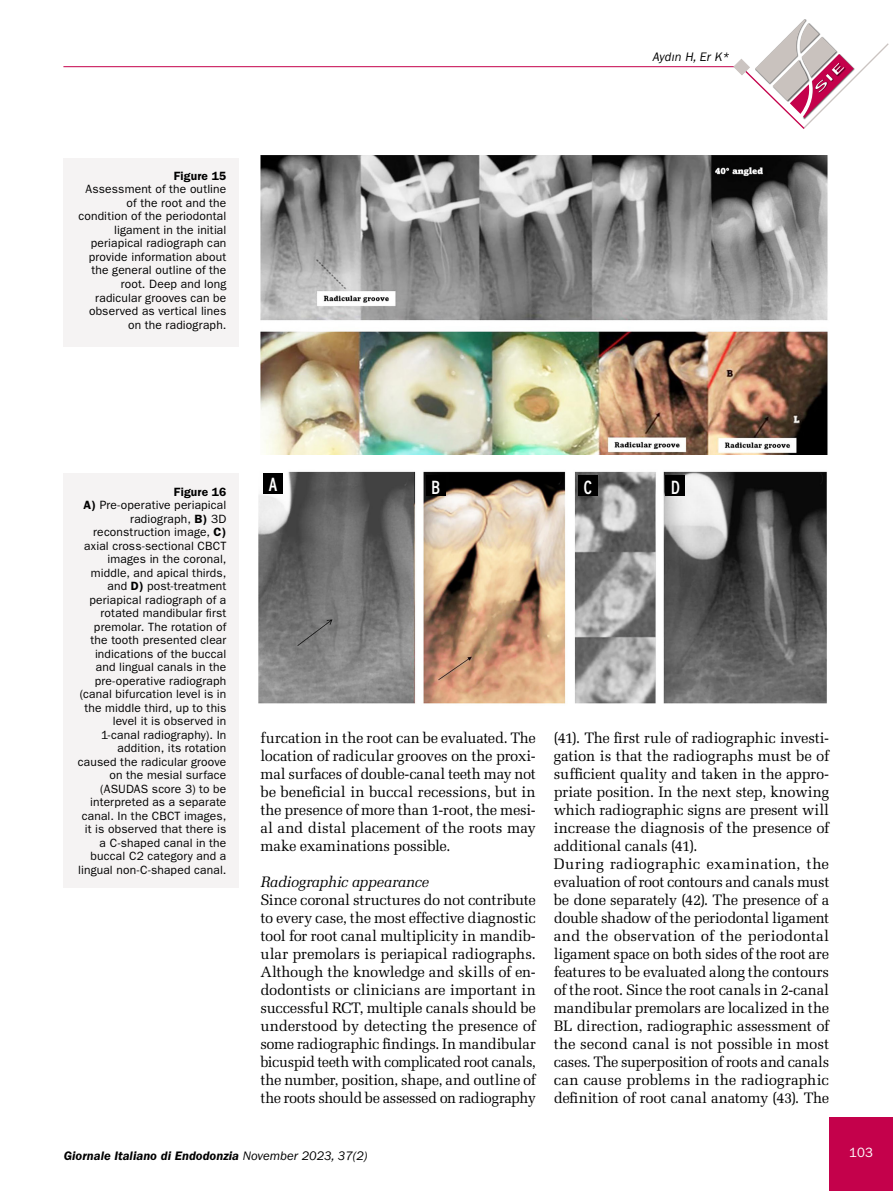
<style>
.page{position:relative;width:893px;height:1191px;background:#fff}
.page>*{position:absolute;margin:0;border:0;box-sizing:border-box;transform-origin:0 0}
._004_TES{font:condensed 18.9px "Interstate";color:#fff}
._004_TES-2{font:15.15px/18px "Melior LT Std";letter-spacing:-.015em;color:#000;text-align:justify}
._004_TES-3{font:italic 15.15px "Melior LT Std";letter-spacing:-.02em;color:#000}
.t1{font:13.5px "ITC Franklin Gothic Std";color:#fff}
.t2{font:italic 600 12.75px "ITC Franklin Gothic Std";color:#000}
.t3{font:italic 12.75px "ITC Franklin Gothic Std";letter-spacing:.01em;color:#000}
._010_DIDA{font:12px/13.5px "ITC Franklin Gothic Std";letter-spacing:.015em;color:#000;text-align:right}
._010_DIDA-2{font:600 12px "ITC Franklin Gothic Std";letter-spacing:.015em;color:#000}
.s1{font-family:"Franklin Gothic";font-weight:600}
.s2{font-weight:400}
</style>
<div class="page">
<div style="left:829px;top:1118px;width:64px;height:73px;background:#c4014b"></div>
<hr style="left:63px;top:66px;width:678px;height:1px;background:#c4014b">
<svg style="left:734px;top:19px;width:155px;height:110px"></svg>
<img style="left:260px;top:155px;width:568px;height:300px">
<img style="left:258px;top:471px;width:569px;height:233px">
<div style="left:64px;top:158px;width:175px;height:189px;background:#f5f3f3"></div>
<div style="left:64px;top:473px;width:175px;height:414px;background:#f5f3f3"></div>
<div style="left:264px;top:473px;width:19px;height:21px;background:#000"></div>
<div style="left:426px;top:475px;width:19px;height:21px;background:#000"></div>
<div style="left:578px;top:475px;width:19px;height:21px;background:#000"></div>
<div style="left:666px;top:475px;width:19px;height:21px;background:#000"></div>
<p class="_010_DIDA-2" style="left:174px;top:169px;width:54px">Figure 15</p>
<p class="_010_DIDA" style="left:78px;top:183px;width:149px">Assessment of the outline of the root and the condition of the periodontal ligament in the initial periapical radiograph can provide information about the general outline of the root. Deep and long radicular grooves can be observed as vertical lines on the radiograph.</p>
<p class="t3" style="left:653px;top:49px;width:78px">Aydın H, Er K*</p>
<p class="_010_DIDA-2" style="left:174px;top:484px;width:54px">Figure 16</p>
<p class="_010_DIDA" style="left:78px;top:498px;width:150px"><span class="s1">A)</span> Pre-operative periapical radiograph, <span class="s1">B)</span> 3D reconstruction image, <span class="s1">C) </span>axial cross-sectional CBCT images in the coronal, middle, and apical thirds, and <span class="s1">D)</span> post-treatment periapical radiograph of a rotated mandibular first premolar. The rotation of the tooth presented clear indications of the buccal and lingual canals in the pre-operative radiograph (canal bifurcation level is in the middle third, up to this level it is observed in<br>1-canal radiography). In addition, its rotation caused the radicular groove on the mesial surface (ASUDAS score 3) to be interpreted as a separate canal. In the CBCT images, it is observed that there is a C-shaped canal in the buccal C2 category and a lingual non-C-shaped canal.</p>
<p class="_004_TES" style="left:269px;top:474px;width:11px">A</p>
<p class="_004_TES" style="left:431px;top:476px;width:11px">B</p>
<p class="_004_TES" style="left:583px;top:476px;width:10px">C</p>
<p class="_004_TES" style="left:671px;top:476px;width:11px">D</p>
<p class="_004_TES-2" style="left:260px;top:729px;width:277px">furcation in the root can be evaluated. The location of radicular grooves on the proxi&shy;mal surfaces of double-canal teeth may not be beneficial in buccal recessions, but in the presence of more than 1-root, the mesi&shy;al and distal placement of the roots may make examinations possible.</p>
<p class="_004_TES-3" style="left:260px;top:873px;width:170px">Radiographic appearance</p>
<p class="_004_TES-2" style="left:260px;top:891px;width:277px">Since coronal structures do not contribute to every case, the most effective diagnostic tool for root canal multiplicity in mandib&shy;ular premolars is periapical radiographs.<br>Although the knowledge and skills of en&shy;dodontists or clinicians are important in successful RCT, multiple canals should be understood by detecting the presence of some radiographic findings. In mandibular bicuspid teeth with complicated root canals, the number, position, shape, and outline of the roots should be assessed on radiography</p>
<p class="_004_TES-2" style="left:554px;top:729px;width:277px">(41). The first rule of radiographic investi&shy;gation is that the radiographs must be of sufficient quality and taken in the appro&shy;priate position. In the next step, knowing which radiographic signs are present will increase the diagnosis of the presence of additional canals (41).</p>
<p class="_004_TES-2" style="left:554px;top:855px;width:277px">During radiographic examination, the evaluation of root contours and canals must be done separately (42). The presence of a double shadow of the periodontal ligament and the observation of the periodontal ligament space on both sides of the root are features to be evaluated along the contours of the root. Since the root canals in 2-canal mandibular premolars are localized in the BL direction, radiographic assessment of the second canal is not possible in most cases. The superposition of roots and canals can cause problems in the radiographic definition of root canal anatomy (43). The</p>
<p class="t2" style="left:64px;top:1148px;width:305px">Giornale Italiano di Endodonzia <span class="s2">November 2023, 37(2)</span></p>
<p class="t1" style="left:849px;top:1144px;width:25px">103</p>
</div>
